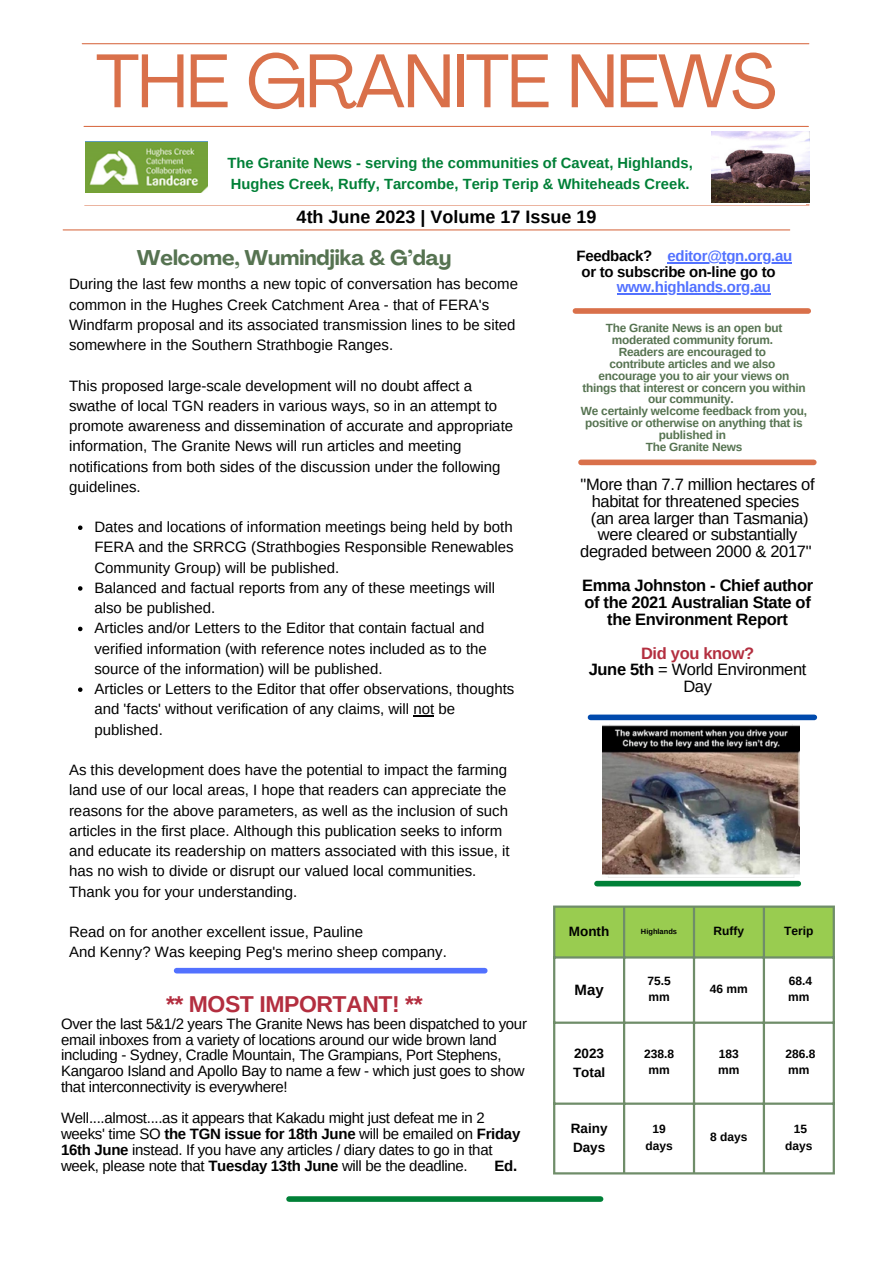
<style>
.page{position:relative;width:893px;height:1264px;background:#fff}
.page>*{position:absolute;margin:0;border:0;box-sizing:border-box;transform-origin:0 0}
.t1{font:75px "Agrandir";letter-spacing:-.025em;color:#d9704a}
.t2{font:700 22.95px "Arimo";letter-spacing:-.02em;color:#b32e3f}
.t3{font:700 21px "Agrandir";color:#567351}
.t4{font:700 18px "Arimo";color:#000}
.t5{font:16.5px/16.8px "Arimo";letter-spacing:-.02em;color:#000;text-align:center}
.t6{font:700 16.5px/16.8px "Arimo";letter-spacing:-.02em;color:#000;text-align:center}
.t7{font:700 16.5px "Arimo";letter-spacing:-.02em;color:#b32e3f}
.t8{font:15px/20.2px "Arimo";color:#000}
.t9{font:15px/15.8px "Arimo";letter-spacing:-.02em;color:#000}
.t10{font:700 15px "Arimo";letter-spacing:-.02em;color:#5271ff}
.t11{font:700 15px "Arimo";letter-spacing:-.02em;color:#000}
.t12{font:700 14.7px/20.2px "Arimo";color:#008037}
.t13{font:700 13.5px/18.8px "Arimo";color:#000}
.t14{font:700 12px/16.2px "Arimo";color:#000}
.t15{font:700 11.85px/11.9px "Arimo";letter-spacing:-.02em;color:#567351;text-align:center}
.t16{font:700 7.5px "Arimo";color:#000}
.s1{color:#000}
.s2{font-weight:700}
</style>
<div class="page">
<hr style="left:85px;top:204px;width:724px;height:1px;background:#d9704a">
<hr style="left:84px;top:126px;width:724px;height:1px;background:#d9704a">
<hr style="left:63px;top:229px;width:726px;height:1px;background:#d9704a">
<hr style="left:82px;top:43px;width:726px;height:1px;background:#d9704a">
<img style="left:86px;top:142px;width:121px;height:50px">
<div style="left:581px;top:459px;width:232px;height:6px;background:#d9704a"></div>
<div style="left:575px;top:308px;width:233px;height:6px;background:#d9704a"></div>
<img style="left:711px;top:132px;width:98px;height:70px">
<div style="left:590px;top:714px;width:224px;height:6px;background:#004aad"></div>
<div style="left:597px;top:880px;width:201px;height:6px;background:#008037"></div>
<div style="left:176px;top:967px;width:308px;height:6px;background:#5271ff"></div>
<div style="left:289px;top:1196px;width:311px;height:5px;background:#008037"></div>
<div style="left:555px;top:907px;width:277px;height:49px;background:#99cc50"></div>
<hr style="left:553px;top:907px;width:2px;height:265px;background:#6f8d69">
<hr style="left:623px;top:907px;width:2px;height:265px;background:#6f8d69">
<hr style="left:692px;top:907px;width:3px;height:265px;background:#6f8d69">
<hr style="left:762px;top:907px;width:3px;height:265px;background:#6f8d69">
<hr style="left:832px;top:907px;width:2px;height:265px;background:#6f8d69">
<hr style="left:553px;top:905px;width:281px;height:2px;background:#6f8d69">
<hr style="left:553px;top:956px;width:281px;height:2px;background:#6f8d69">
<hr style="left:553px;top:1021px;width:281px;height:2px;background:#6f8d69">
<hr style="left:553px;top:1102px;width:281px;height:2px;background:#6f8d69">
<hr style="left:553px;top:1172px;width:281px;height:2px;background:#6f8d69">
<img style="left:603px;top:724px;width:196px;height:153px">
<svg style="left:78px;top:525px;width:4px;height:5px"></svg>
<svg style="left:78px;top:586px;width:4px;height:4px"></svg>
<svg style="left:78px;top:626px;width:4px;height:5px"></svg>
<svg style="left:78px;top:687px;width:4px;height:5px"></svg>
<svg style="left:413px;top:715px;width:21px;height:1px"></svg>
<hr style="left:667px;top:262px;width:124px;height:1px;background:#5271ff">
<hr style="left:617px;top:293px;width:153px;height:1px;background:#5271ff">
<p class="t1" style="left:96px;top:51px;width:682px">THE GRANITE NEWS</p>
<p class="t12" style="left:227px;top:153px;width:467px">The Granite News - serving the communities of Caveat, Highlands,<br>Hughes Creek, Ruffy, Tarcombe, Terip Terip &amp; Whiteheads Creek.</p>
<p class="t4" style="left:296px;top:207px;width:301px">4th June 2023 | Volume 17 Issue 19</p>
<p class="t10" style="left:576px;top:247px;width:217px"><span class="s1">Feedback?</span> editor@tgn.org.au</p>
<p class="t11" style="left:581px;top:263px;width:195px">or to subscribe on-line go to</p>
<p class="t10" style="left:617px;top:279px;width:156px">www.highlands.org.au</p>
<p class="t3" style="left:137px;top:249px;width:316px">Welcome, Wumindjika &amp; G’day</p>
<p class="t8" style="left:69px;top:274px;width:450px">During the last few months a new topic of conversation has become common in the Hughes Creek Catchment Area - that of FERA's Windfarm proposal and its associated transmission lines to be sited somewhere in the Southern Strathbogie Ranges.</p>
<p class="t8" style="left:69px;top:375px;width:445px">This proposed large-scale development will no doubt affect a swathe of local TGN readers in various ways, so in an attempt to promote awareness and dissemination of accurate and appropriate information, The Granite News will run articles and meeting notifications from both sides of the discussion under the following guidelines.</p>
<p class="t15" style="left:605px;top:322px;width:178px">The Granite News is an open but moderated community forum.</p>
<p class="t15" style="left:619px;top:346px;width:148px">Readers are encouraged to</p>
<p class="t15" style="left:609px;top:358px;width:167px">contribute articles and we also</p>
<p class="t15" style="left:582px;top:369px;width:225px">encourage you to air your views on things that interest or concern you within our community.</p>
<p class="t15" style="left:581px;top:405px;width:227px">We certainly welcome feedback from you, positive or otherwise on anything that is published in</p>
<p class="t15" style="left:645px;top:441px;width:98px">The Granite News</p>
<p class="t5" style="left:580px;top:476px;width:236px">"More than 7.7 million hectares of habitat for threatened species (an area larger than Tasmania) were cleared or substantially degraded between 2000 &amp; 2017"</p>
<p class="t6" style="left:582px;top:577px;width:232px">Emma Johnston - Chief author of the 2021 Australian State of the Environment Report</p>
<p class="t7" style="left:641px;top:643px;width:115px">Did you know?</p>
<p class="t5" style="left:588px;top:661px;width:219px"><span class="s2">June 5th</span> = World Environment<br>Day</p>
<p class="t8" style="left:94px;top:517px;width:420px;text-align:justify">Dates and locations of information meetings being held by both FERA and the SRRCG (Strathbogies Responsible Renewables Community Group) will be published.</p>
<p class="t8" style="left:94px;top:577px;width:402px">Balanced and factual reports from any of these meetings will also be published.</p>
<p class="t8" style="left:94px;top:618px;width:394px">Articles and/or Letters to the Editor that contain factual and verified information (with reference notes included as to the source of the information) will be published.</p>
<p class="t8" style="left:94px;top:679px;width:421px">Articles or Letters to the Editor that offer observations, thoughts and 'facts' without verification of any claims, will not be published.</p>
<p class="t8" style="left:69px;top:759px;width:442px">As this development does have the potential to impact the farming land use of our local areas, I hope that readers can appreciate the reasons for the above parameters, as well as the inclusion of such articles in the first place. Although this publication seeks to inform and educate its readership on matters associated with this issue, it has no wish to divide or disrupt our valued local communities.</p>
<p class="t8" style="left:69px;top:881px;width:230px">Thank you for your understanding.</p>
<p class="t8" style="left:69px;top:921px;width:295px">Read on for another excellent issue, Pauline</p>
<p class="t8" style="left:69px;top:942px;width:379px">And Kenny? Was keeping Peg's merino sheep company.</p>
<p class="t2" style="left:166px;top:991px;width:258px">** MOST IMPORTANT! **</p>
<p class="t9" style="left:61px;top:1015px;width:467px">Over the last 5&amp;1/2 years The Granite News has been dispatched to your email inboxes from a variety of locations around our wide brown land including - Sydney, Cradle Mountain, The Grampians, Port Stephens, Kangaroo Island and Apollo Bay to name a few - which just goes to show that interconnectivity is everywhere!</p>
<p class="t9" style="left:61px;top:1110px;width:460px">Well....almost....as it appears that Kakadu might just defeat me in 2 weeks' time SO <span class="s2">the TGN issue for 18th June</span> will be emailed on <span class="s2">Friday 16th June</span> instead. If you have any articles / diary dates to go in that week, please note that <span class="s2">Tuesday 13th June</span> will be the deadline.</p>
<p class="t11" style="left:494px;top:1157px;width:24px">Ed.</p>
<p class="t13" style="left:569px;top:922px;width:42px">Month</p>
<p class="t16" style="left:641px;top:927px;width:38px">Highlands</p>
<p class="t14" style="left:713px;top:922px;width:32px">Ruffy</p>
<p class="t14" style="left:784px;top:922px;width:31px">Terip</p>
<p class="t11" style="left:574px;top:981px;width:31px">May</p>
<p class="t14" style="left:647px;top:972px;width:25px">75.5 mm</p>
<p class="t14" style="left:710px;top:981px;width:39px">46 mm</p>
<p class="t14" style="left:788px;top:972px;width:25px">68.4 mm</p>
<p class="t13" style="left:573px;top:1043px;width:34px">2023<br>Total</p>
<p class="t14" style="left:644px;top:1045px;width:31px;text-align:center">238.8 mm</p>
<p class="t14" style="left:718px;top:1045px;width:23px">183 mm</p>
<p class="t14" style="left:785px;top:1045px;width:31px">286.8 mm</p>
<p class="t13" style="left:570px;top:1119px;width:38px">Rainy<br>Days</p>
<p class="t14" style="left:645px;top:1120px;width:29px;text-align:center">19 days</p>
<p class="t14" style="left:710px;top:1129px;width:39px">8 days</p>
<p class="t14" style="left:785px;top:1120px;width:29px;text-align:center">15 days</p>
</div>
